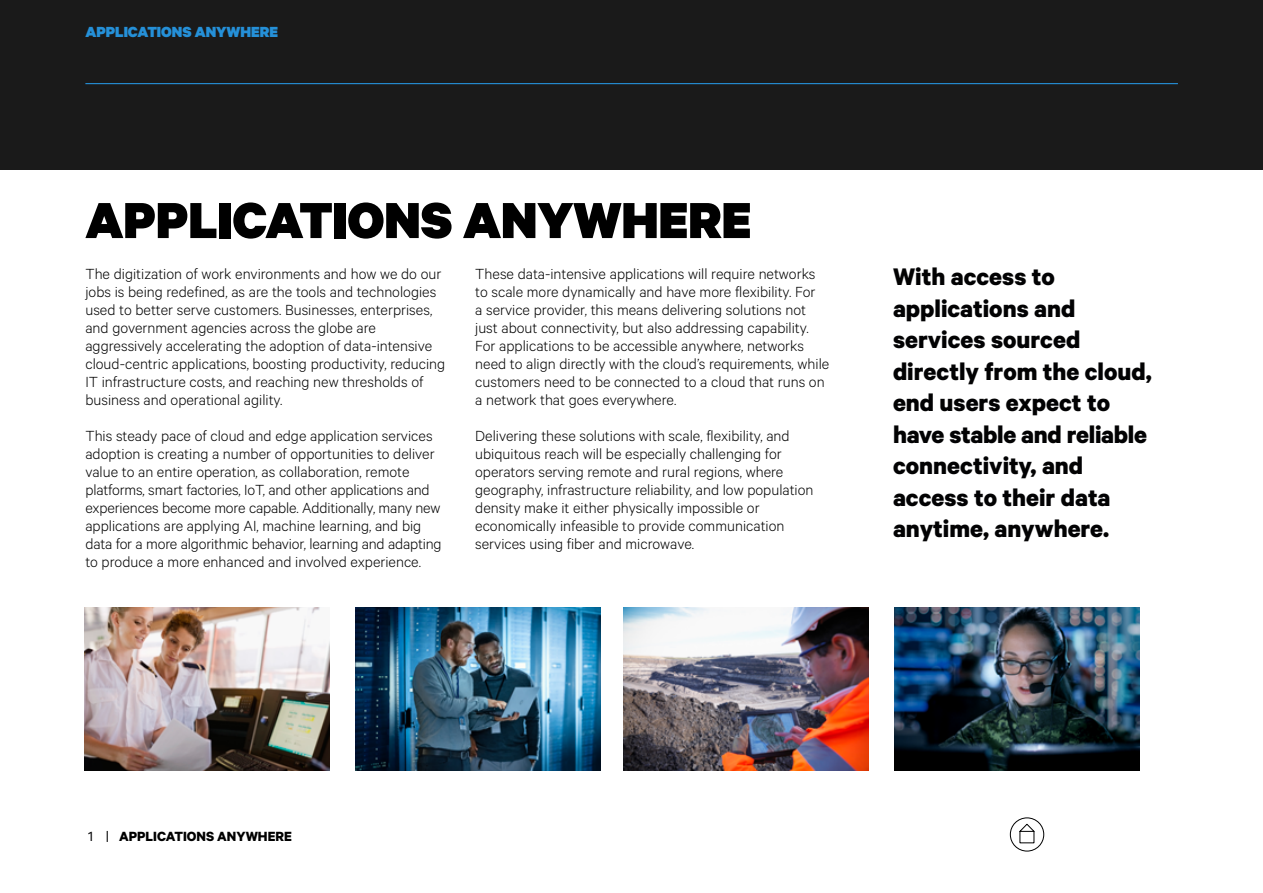
<style>
.page{position:relative;width:1263px;height:893px;background:#fff}
.page>*{position:absolute;margin:0;border:0;box-sizing:border-box;transform-origin:0 0}
.Sub_title_black{font:900 57px "Calibre";color:#000}
.Side_text{font:700 27px/31.5px "Calibre";color:#020203}
._2_columns{font:300 16.5px/18px "Calibre";color:#000}
.t1{font:900 16.5px "Calibre";color:#2590d8}
.t2{font:700 15px "Calibre";color:#000}
.t3{font:15px "Calibre";color:#020203}
.s1{font-weight:400}
</style>
<div class="page">
<div style="left:0;top:0;width:1263px;height:170px;background:#1a1a1a"></div>
<hr style="left:85px;top:83px;width:1093px;height:1px;background:#2590d8">
<img style="left:84px;top:607px;width:245px;height:164px">
<img style="left:624px;top:607px;width:245px;height:164px">
<img style="left:355px;top:607px;width:245px;height:164px">
<img style="left:894px;top:607px;width:245px;height:164px">
<svg style="left:1009px;top:817px;width:35px;height:35px"></svg>
<p class="t1" style="left:85px;top:22px;width:194px">APPLICATIONS ANYWHERE</p>
<p class="Sub_title_black" style="left:85px;top:184px;width:667px">APPLICATIONS ANYWHERE</p>
<p class="_2_columns" style="left:85px;top:264px;width:361px">The digitization of work environments and how we do our jobs is being redefined, as are the tools and technologies used to better serve customers. Businesses, enterprises, and government agencies across the globe are aggressively accelerating the adoption of data-intensive cloud-centric applications, boosting productivity, reducing IT infrastructure costs, and reaching new thresholds of business and operational agility.</p>
<p class="_2_columns" style="left:85px;top:426px;width:357px">This steady pace of cloud and edge application services adoption is creating a number of opportunities to deliver value to an entire operation, as collaboration, remote platforms, smart factories, IoT, and other applications and experiences become more capable. Additionally, many new</p>
<p class="_2_columns" style="left:85px;top:516px;width:337px">applications are applying AI, machine learning, and big</p>
<p class="_2_columns" style="left:85px;top:534px;width:358px">data for a more algorithmic behavior, learning and adapting</p>
<p class="_2_columns" style="left:85px;top:552px;width:337px">to produce a more enhanced and involved experience.</p>
<p class="_2_columns" style="left:475px;top:264px;width:356px">These data-intensive applications will require networks to scale more dynamically and have more flexibility. For<br>a service provider, this means delivering solutions not just about connectivity, but also addressing capability.<br>For applications to be accessible anywhere, networks need to align directly with the cloud’s requirements, while customers need to be connected to a cloud that runs on a network that goes everywhere.</p>
<p class="_2_columns" style="left:475px;top:426px;width:340px">Delivering these solutions with scale, flexibility, and ubiquitous reach will be especially challenging for operators serving remote and rural regions, where geography, infrastructure reliability, and low population density make it either physically impossible or economically infeasible to provide communication services using fiber and microwave.</p>
<p class="Side_text" style="left:893px;top:260px;width:260px">With access to applications and services sourced directly from the cloud, end users expect to have stable and reliable connectivity, and access to their data anytime, anywhere.</p>
<p class="t3" style="left:88px;top:828px;width:6px">1</p>
<p class="t2" style="left:106px;top:827px;width:187px"><span class="s1">|</span> APPLICATIONS ANYWHERE</p>
</div>
